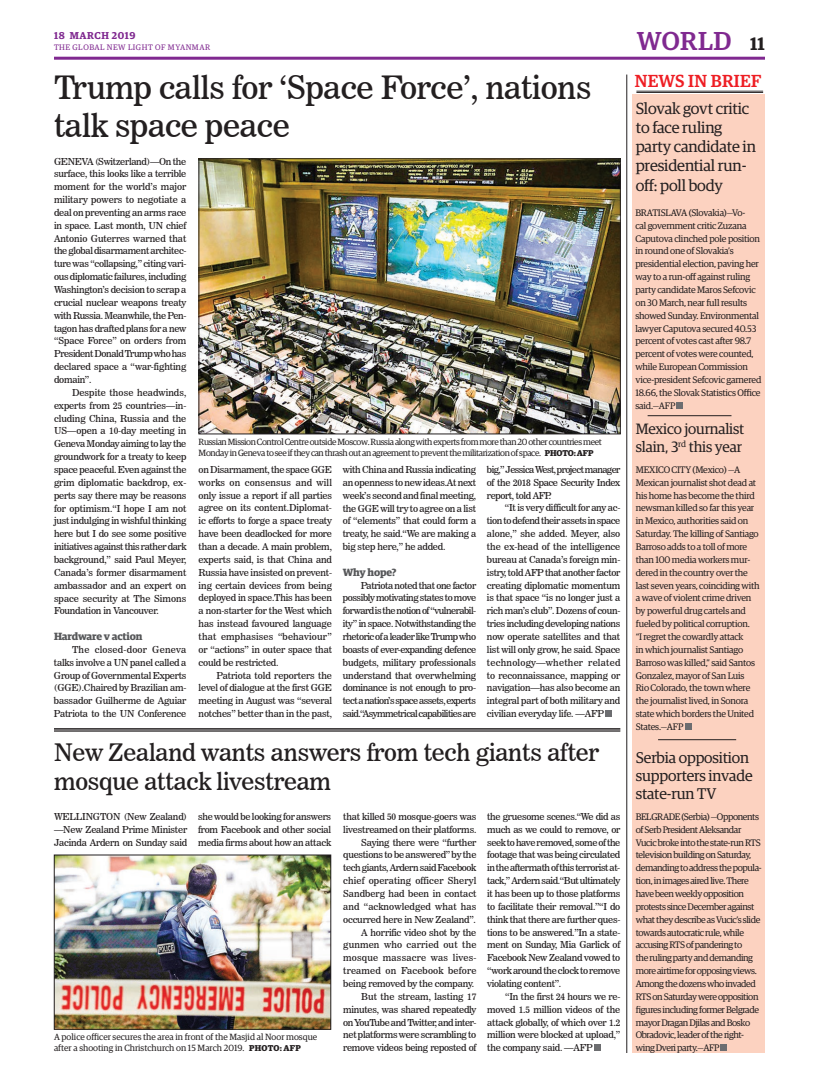
<style>
.page{position:relative;width:819px;height:1080px;background:#fff}
.page>*{position:absolute;margin:0;border:0;box-sizing:border-box;transform-origin:0 0}
.t1{font:32px/38.4px "News 706 BT Roman C";letter-spacing:-.01em;color:#231f20}
.t2{font:500 26px "Guardian Egyp";letter-spacing:.02em;color:#802990}
.t3{font:24px/28.8px "News 706 BT Roman C";letter-spacing:-.01em;color:#231f20}
.t4{font:500 17.5px "Guardian Egyp";letter-spacing:.02em;color:#ee1d23}
.t5{font:16px/19.2px "Guardian Egyp";letter-spacing:-.01em;color:#231f20}
.t6{font:15.5px/18.2px "Guardian Egyp";letter-spacing:-.01em;color:#231f20}
.t7{font:15px/18px "Guardian Egyp";letter-spacing:-.01em;color:#231f20}
.t8{font:700 10.5px "Guardian Egyp";letter-spacing:-.01em;color:#57585a}
.t9{font:600 10px "Guardian Egyp";letter-spacing:.06em;color:#802990}
.t10{font:9.5px/12.9px "News 706 BT Roman C";letter-spacing:-.02em;color:#231f20;text-align:justify}
.t11{font:9.5px/12.9px "Guardian Egyp";letter-spacing:-.02em;color:#231f20}
.t12{font:9.5px/12.9px "Guardian Egyp";letter-spacing:-.04em;color:#231f20}
.t13{font:9px/10.8px "Guardian Egyp";letter-spacing:-.04em;color:#231f20}
.t14{font:9px/10.8px "Guardian Egyp";color:#231f20}
.t15{font:8px "Guardian Egyp";letter-spacing:.06em;color:#802990}
.s1{font-weight:700;font-size:8.5px}
.s2{font-weight:600;font-size:18px;color:#231f20}
</style>
<div class="page">
<hr style="left:54px;top:57px;width:711px;height:3px;background:#802990">
<div style="left:633px;top:95px;width:132px;height:958px;background:#fcd2c0"></div>
<hr style="left:636px;top:91px;width:127px;height:1px;background:#231f20">
<hr style="left:636px;top:92px;width:127px;height:1px;background:#231f20">
<hr style="left:648px;top:415px;width:83px;height:1px;background:#231f20">
<hr style="left:658px;top:739px;width:78px;height:1px;background:#231f20">
<hr style="left:626px;top:75px;width:1px;height:978px;background:#231f20">
<img style="left:201px;top:161px;width:417px;height:271px">
<div style="left:199px;top:159px;width:421px;height:275px;border:1px solid #231f20"></div>
<img style="left:56px;top:857px;width:273px;height:170px">
<div style="left:54px;top:855px;width:277px;height:174px;border:1px solid #231f20"></div>
<div style="left:605px;top:711px;width:7px;height:6px;background:#6c6d70"></div>
<div style="left:594px;top:1045px;width:7px;height:6px;background:#6c6d70"></div>
<hr style="left:54px;top:728px;width:566px;height:1px;background:#231f20">
<hr style="left:54px;top:730px;width:566px;height:1px;background:#231f20">
<hr style="left:54px;top:731px;width:566px;height:1px;background:#231f20">
<svg style="left:677px;top:402px;width:6px;height:6px"></svg>
<div style="left:685px;top:723px;width:6px;height:7px;background:#6c6d70"></div>
<svg style="left:721px;top:1045px;width:6px;height:6px"></svg>
<p class="t9" style="left:54px;top:28px;width:83px">18 MARCH 2019</p>
<p class="t15" style="left:54px;top:42px;width:158px">THE GLOBAL NEW LIGHT OF MYANMAR</p>
<h1 class="t1" style="left:54px;top:68px;width:539px">Trump calls for ‘Space Force’, nations talk space peace</h1>
<p class="t10" style="left:54px;top:155px;width:134px">GENEVA (Switzerland)—On the surface, this looks like a terrible moment for the world’s major military powers to negotiate a deal on preventing an arms race in space. Last month, UN chief Antonio Guterres warned that the global disarmament architec&shy;ture was “collapsing,” citing vari&shy;ous diplomatic failures, including Washington’s decision to scrap a crucial nuclear weapons treaty with Russia. Meanwhile, the Pen&shy;tagon has drafted plans for a new “Space Force” on orders from President Donald Trump who has declared space a “war-fighting domain”.</p>
<p class="t10" style="left:54px;top:386px;width:134px;text-indent:18px">Despite those headwinds, experts from 25 countries—in&shy;cluding China, Russia and the US—open a 10-day meeting in Geneva Monday aiming to lay the groundwork for a treaty to keep space peaceful. Even against the grim diplomatic backdrop, ex&shy;perts say there may be reasons for optimism.“I hope I am not just indulging in wishful thinking here but I do see some positive initiatives against this rather dark background,” said Paul Meyer, Canada’s former disarmament ambassador and an expert on space security at The Simons Foundation in Vancouver.</p>
<p class="t8" style="left:54px;top:628px;width:90px">Hardware v action</p>
<p class="t10" style="left:54px;top:643px;width:134px;text-indent:18px">The closed-door Geneva talks involve a UN panel called a Group of Governmental Experts (GGE).Chaired by Brazilian am&shy;bassador Guilherme de Aguiar Patriota to the UN Conference</p>
<p class="t13" style="left:199px;top:436px;width:405px">Russian Mission Control Centre outside Moscow. Russia along with experts from more than 20 other countries meet<br>Monday in Geneva to see if they can thrash out an agreement to prevent the militarization of space. <span class="s1">PHOTO: AFP</span></p>
<p class="t10" style="left:199px;top:463px;width:135px">on Disarmament, the space GGE works on consensus and will only issue a report if all parties agree on its content.Diplomat&shy;ic efforts to forge a space treaty have been deadlocked for more than a decade. A main problem, experts said, is that China and Russia have insisted on prevent&shy;ing certain devices from being deployed in space.This has been a non-starter for the West which has instead favoured language that emphasises “behaviour” or “actions” in outer space that could be restricted.</p>
<p class="t10" style="left:199px;top:669px;width:135px;text-indent:18px">Patriota told reporters the level of dialogue at the first GGE meeting in August was “several notches” better than in the past,</p>
<p class="t10" style="left:487px;top:463px;width:135px">big,” Jessica West, project manager of the 2018 Space Security Index report, told AFP.</p>
<p class="t10" style="left:487px;top:502px;width:135px;text-indent:18px">“It is very difficult for any ac&shy;tion to defend their assets in space alone,” she added. Meyer, also the ex-head of the intelligence bureau at Canada’s foreign min&shy;istry, told AFP that another factor creating diplomatic momentum is that space “is no longer just a rich man’s club”. Dozens of coun&shy;tries including developing nations now operate satellites and that list will only grow, he said. Space technology—whether related to reconnaissance, mapping or navigation—has also become an integral part of both military and civilian everyday life. —AFP</p>
<h3 class="t3" style="left:54px;top:738px;width:547px">New Zealand wants answers from tech giants after mosque attack livestream</h3>
<p class="t10" style="left:54px;top:810px;width:135px">WELLINGTON (New Zealand) —New Zealand Prime Minister Jacinda Ardern on Sunday said</p>
<p class="t10" style="left:198px;top:810px;width:135px">she would be looking for answers from Facebook and other social media firms about how an attack</p>
<p class="t10" style="left:343px;top:810px;width:135px;text-align:right">that killed 50 mosque-goers was livestreamed on their platforms.<br>Saying there were “further questions to be answered” by the tech giants, Ardern said Facebook chief operating officer Sheryl<br>Sandberg had been in contact and “acknowledged what has occurred here in New Zealand”.<br>A horrific video shot by the gunmen who carried out the mosque massacre was lives&shy;treamed on Facebook before being removed by the company.<br>But the stream, lasting 17 minutes, was shared repeatedly on YouTube and Twitter, and inter&shy;net platforms were scrambling to remove videos being reposted of</p>
<p class="t10" style="left:487px;top:810px;width:135px">the gruesome scenes.“We did as much as we could to remove, or seek to have removed, some of the footage that was being circulated in the aftermath of this terrorist at&shy;tack,” Ardern said.“But ultimately it has been up to those platforms to facilitate their removal.”“I do think that there are further ques&shy;tions to be answered.”In a state&shy;ment on Sunday, Mia Garlick of Facebook New Zealand vowed to “work around the clock to remove violating content”.</p>
<p class="t10" style="left:343px;top:463px;width:135px">with China and Russia indicating an openness to new ideas.At next week’s second and final meeting, the GGE will try to agree on a list of “elements” that could form a treaty, he said.“We are making a big step here,” he added.</p>
<p class="t8" style="left:343px;top:564px;width:55px">Why hope?</p>
<p class="t10" style="left:343px;top:579px;width:135px;text-indent:18px">Patriota noted that one factor possibly motivating states to move forward is the notion of “vulnerabil&shy;ity” in space. Notwithstanding the rhetoric of a leader like Trump who boasts of ever-expanding defence budgets, military professionals understand that overwhelming dominance is not enough to pro&shy;tect a nation’s space assets, experts said.“Asymmetrical capabilities are</p>
<p class="t10" style="left:487px;top:990px;width:135px;text-indent:18px">“In the first 24 hours we re&shy;moved 1.5 million videos of the attack globally, of which over 1.2 million were blocked at upload,” the company said. —AFP</p>
<p class="t14" style="left:54px;top:1031px;width:265px">A police officer secures the area in front of the Masjid al Noor mosque after a shooting in Christchurch on 15 March 2019. <span class="s1">PHOTO: AFP</span></p>
<h2 class="t2" style="left:637px;top:23px;width:130px">WORLD <span class="s2">11</span></h2>
<h3 class="t4" style="left:635px;top:68px;width:128px">NEWS IN BRIEF</h3>
<h3 class="t5" style="left:636px;top:98px;width:122px">Slovak govt critic to face ruling party candidate in presidential run&shy;off: poll body</h3>
<p class="t11" style="left:635px;top:206px;width:128px">BRATISLAVA (Slovakia)—Vo-<br>cal government critic Zuzana<br>Caputova clinched pole position in round one of Slovakia’s presidential election, paving her way to a run-off against ruling party candidate Maros Sefcovic on 30 March, near full results showed Sunday. Environmental lawyer Caputova secured 40.53 percent of votes cast after 98.7 percent of votes were counted, while European Commission vice-president Sefcovic garnered<br>18.66, the Slovak Statistics Office said.—AFP</p>
<h3 class="t7" style="left:636px;top:419px;width:110px">Mexico journalist slain, 3<sup>rd</sup> this year</h3>
<p class="t11" style="left:636px;top:463px;width:125px">MEXICO CITY (Mexico) —A<br>Mexican journalist shot dead at his home has become the third newsman killed so far this year in Mexico, authorities said on<br>Saturday. The killing of Santiago<br>Barroso adds to a toll of more than 100 media workers mur&shy;dered in the country over the last seven years, coinciding with a wave of violent crime driven by powerful drug cartels and fueled by political corruption.<br>“I regret the cowardly attack<br>in which journalist Santiago<br>Barroso was killed,” said Santos<br>Gonzalez, mayor of San Luis<br>Rio Colorado, the town where the journalist lived, in Sonora state which borders the United<br>States.—AFP</p>
<h3 class="t6" style="left:636px;top:747px;width:118px">Serbia opposition supporters invade state-run TV</h3>
<p class="t12" style="left:636px;top:810px;width:127px">BELGRADE (Serbia) —Opponents of Serb President Aleksandar<br>Vucic broke into the state-run RTS television building on Saturday, demanding to address the popula&shy;tion, in images aired live. There have been weekly opposition protests since December against what they describe as Vucic’s slide towards autocratic rule, while accusing RTS of pandering to<br>the ruling party and demanding more airtime for opposing views.<br>Among the dozens who invaded<br>RTS on Saturday were opposition figures including former Belgrade mayor Dragan Djilas and Bosko<br>Obradovic, leader of the right&shy;wing Dveri party.—AFP</p>
</div>
